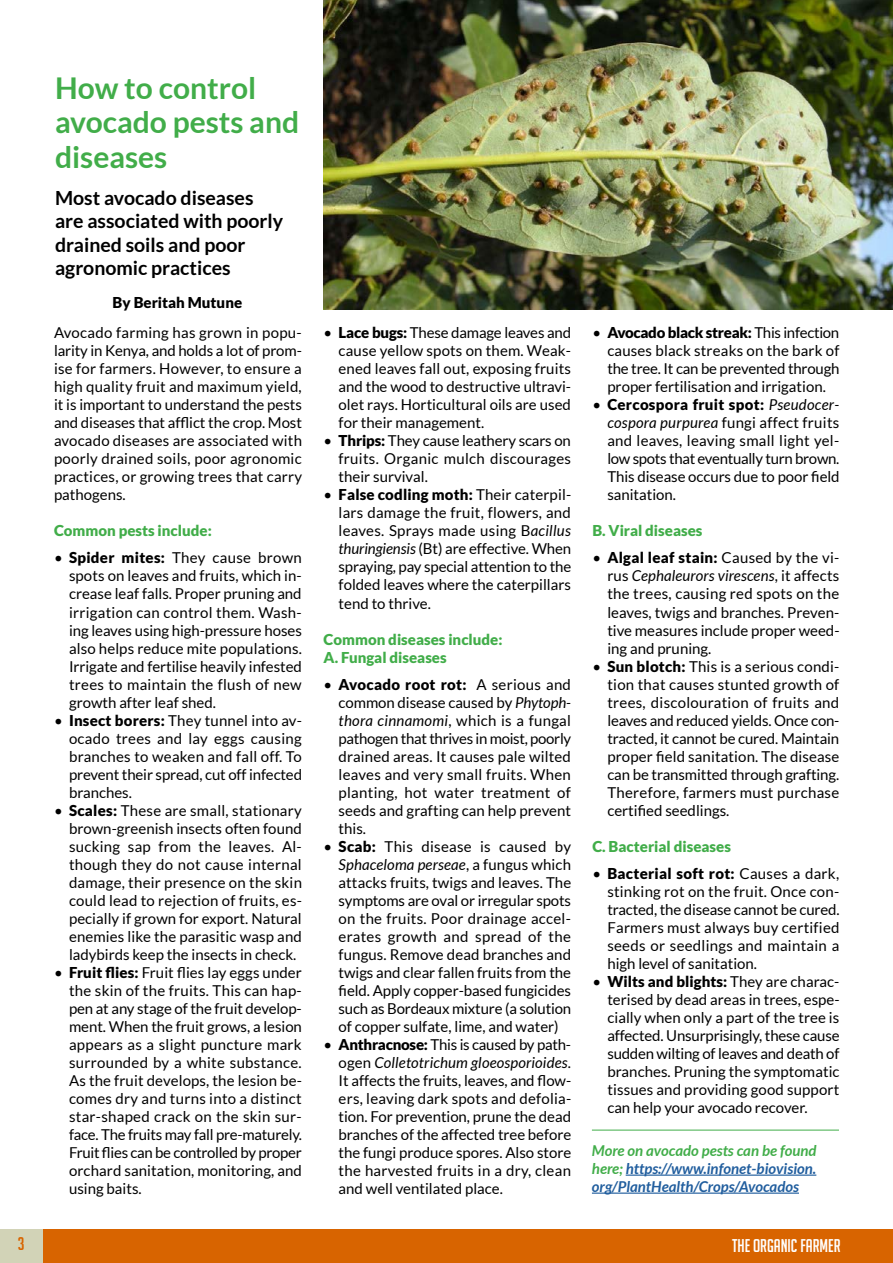
<style>
.page{position:relative;width:893px;height:1263px;background:#fff}
.page>*{position:absolute;margin:0;border:0;box-sizing:border-box;transform-origin:0 0}
.t1{font:700 30px/34.5px "Lato";color:#41ad49}
.t2{font:700 19.5px/23.4px "Lato";color:#000}
.t3{font:18px "Big Noodle Titling";color:#fff}
.t4{font:18px "Big Noodle Titling";color:#d86400}
.t5{font:15px/18px "Lato";color:#000;text-align:justify}
.t6{font:italic 700 15px/18px "Lato";color:#215e9e;text-align:justify}
.t7{font:900 15px/18px "Lato";color:#41ad49}
.t8{font:900 15px "Lato";color:#000}
.s1{font-weight:900}
.s2{font-style:italic}
.s3{color:#41ad49}
</style>
<div class="page">
<div style="left:0;top:1229px;width:893px;height:34px;background:#d86400"></div>
<div style="left:0;top:1229px;width:43px;height:34px;background:#d2d3b7"></div>
<img style="left:323px;top:0;width:570px;height:310px">
<hr style="left:626px;top:1174px;width:190px;height:2px;background:#215e9e">
<hr style="left:592px;top:1192px;width:207px;height:2px;background:#215e9e">
<hr style="left:592px;top:1130px;width:247px;height:1px;background:#41ad49">
<h1 class="t1" style="left:55px;top:70px;width:246px">How to control avocado pests and diseases</h1>
<h2 class="t2" style="left:55px;top:186px;width:230px">Most avocado diseases are associated with poorly drained soils and poor agronomic practices</h2>
<p class="t8" style="left:113px;top:294px;width:131px">By Beritah Mutune</p>
<p class="t5" style="left:54px;top:324px;width:250px">Avocado farming has grown in popu&shy;larity in Kenya, and holds a lot of prom&shy;ise for farmers. However, to ensure a high quality fruit and maximum yield, it is important to understand the pests and diseases that afflict the crop. Most avocado diseases are associated with poorly drained soils, poor agronomic practices, or growing trees that carry pathogens.</p>
<p class="t7" style="left:54px;top:522px;width:159px">Common pests include:</p>
<p class="t5" style="left:69px;top:549px;width:234px;text-indent:-15px">• <span class="s1">Spider mites:</span> They cause brown spots on leaves and fruits, which in&shy;crease leaf falls. Proper pruning and irrigation can control them. Wash&shy;ing leaves using high-pressure hoses also helps reduce mite populations.<br>Irrigate and fertilise heavily infested trees to maintain the flush of new growth after leaf shed.</p>
<p class="t5" style="left:69px;top:711px;width:235px;text-indent:-15px">• <span class="s1">Insect borers:</span> They tunnel into av&shy;ocado trees and lay eggs causing branches to weaken and fall off. To prevent their spread, cut off infected branches.</p>
<p class="t5" style="left:69px;top:801px;width:234px;text-indent:-15px">• <span class="s1">Scales:</span> These are small, stationary brown-greenish insects often found sucking sap from the leaves. Al&shy;though they do not cause internal damage, their presence on the skin could lead to rejection of fruits, es&shy;pecially if grown for export. Natural enemies like the parasitic wasp and ladybirds keep the insects in check.</p>
<p class="t5" style="left:69px;top:963px;width:235px;text-indent:-15px">• <span class="s1">Fruit flies:</span> Fruit flies lay eggs under the skin of the fruits. This can hap&shy;pen at any stage of the fruit develop&shy;ment. When the fruit grows, a lesion appears as a slight puncture mark surrounded by a white substance.<br>As the fruit develops, the lesion be&shy;comes dry and turns into a distinct star-shaped crack on the skin sur&shy;face. The fruits may fall pre-maturely.<br>Fruit flies can be controlled by proper orchard sanitation, monitoring, and using baits.</p>
<p class="t5" style="left:339px;top:324px;width:234px;text-indent:-15px">• <span class="s1">Lace bugs:</span> These damage leaves and cause yellow spots on them. Weak&shy;ened leaves fall out, exposing fruits and the wood to destructive ultravi&shy;olet rays. Horticultural oils are used for their management.</p>
<p class="t5" style="left:339px;top:432px;width:234px;text-indent:-15px">• <span class="s1">Thrips:</span> They cause leathery scars on fruits. Organic mulch discourages their survival.</p>
<p class="t5" style="left:339px;top:486px;width:234px;text-indent:-15px">• <span class="s1">False codling moth:</span> Their caterpil&shy;lars damage the fruit, flowers, and leaves. Sprays made using B<span class="s2">acillus thuringiensis</span> (Bt) are effective. When spraying, pay special attention to the folded leaves where the caterpillars tend to thrive.</p>
<p class="t7" style="left:324px;top:630px;width:180px">Common diseases include:<br>A. Fungal diseases</p>
<p class="t5" style="left:339px;top:675px;width:234px;text-indent:-15px">• <span class="s1">Avocado root rot:</span> A serious and common disease caused by <span class="s2">Phytoph&shy;thora cinnamomi</span>, which is a fungal pathogen that thrives in moist, poorly drained areas. It causes pale wilted leaves and very small fruits. When planting, hot water treatment of seeds and grafting can help prevent this.</p>
<p class="t5" style="left:339px;top:837px;width:234px;text-indent:-15px">• <span class="s1">Scab:</span> This disease is caused by <span class="s2">Sphaceloma perseae</span>, a fungus which attacks fruits, twigs and leaves. The symptoms are oval or irregular spots on the fruits. Poor drainage accel&shy;erates growth and spread of the fungus. Remove dead branches and twigs and clear fallen fruits from the field. Apply copper-based fungicides such as Bordeaux mixture (a solution of copper sulfate, lime, and water)</p>
<p class="t5" style="left:339px;top:1035px;width:234px;text-indent:-15px">• <span class="s1">Anthracnose:</span> This is caused by path&shy;ogen <span class="s2">Colletotrichum gloeosporioides</span>.<br>It affects the fruits, leaves, and flow&shy;ers, leaving dark spots and defolia&shy;tion. For prevention, prune the dead branches of the affected tree before the fungi produce spores. Also store the harvested fruits in a dry, clean and well ventilated place.</p>
<p class="t5" style="left:607px;top:324px;width:234px;text-indent:-15px">• <span class="s1">Avocado black streak:</span> This infection causes black streaks on the bark of the tree. It can be prevented through proper fertilisation and irrigation.</p>
<p class="t5" style="left:607px;top:396px;width:234px;text-indent:-15px">• <span class="s1">Cercospora fruit spot:</span> <span class="s2">Pseudocer&shy;cospora purpurea</span> fungi affect fruits and leaves, leaving small light yel&shy;low spots that eventually turn brown.<br>This disease occurs due to poor field sanitation.</p>
<p class="t7" style="left:592px;top:522px;width:112px">B. Viral diseases</p>
<p class="t5" style="left:607px;top:549px;width:234px;text-indent:-15px">• <span class="s1">Algal leaf stain:</span> Caused by the vi&shy;rus <span class="s2">Cephaleurors virescens</span>, it affects the trees, causing red spots on the leaves, twigs and branches. Preven&shy;tive measures include proper weed&shy;ing and pruning.</p>
<p class="t5" style="left:607px;top:657px;width:234px;text-indent:-15px">• <span class="s1">Sun blotch:</span> This is a serious condi&shy;tion that causes stunted growth of trees, discolouration of fruits and leaves and reduced yields. Once con&shy;tracted, it cannot be cured. Maintain proper field sanitation. The disease can be transmitted through grafting.<br>Therefore, farmers must purchase certified seedlings.</p>
<p class="t7" style="left:592px;top:837px;width:140px">C. Bacterial diseases</p>
<p class="t5" style="left:607px;top:864px;width:234px;text-indent:-15px">• <span class="s1">Bacterial soft rot:</span> Causes a dark, stinking rot on the fruit. Once con&shy;tracted, the disease cannot be cured.<br>Farmers must always buy certified seeds or seedlings and maintain a high level of sanitation.</p>
<p class="t5" style="left:607px;top:972px;width:234px;text-indent:-15px">• <span class="s1">Wilts and blights:</span> They are charac&shy;terised by dead areas in trees, espe&shy;cially when only a part of the tree is affected. Unsurprisingly, these cause sudden wilting of leaves and death of branches. Pruning the symptomatic tissues and providing good support can help your avocado recover.</p>
<p class="t6" style="left:592px;top:1142px;width:226px"><span class="s3">More on avocado pests can be found here;</span> https://www.infonet-biovision. org/PlantHealth/Crops/Avocados</p>
<p class="t4" style="left:18px;top:1234px;width:8px">3</p>
<p class="t3" style="left:732px;top:1235px;width:110px">THE ORGANIC FARMER</p>
</div>
